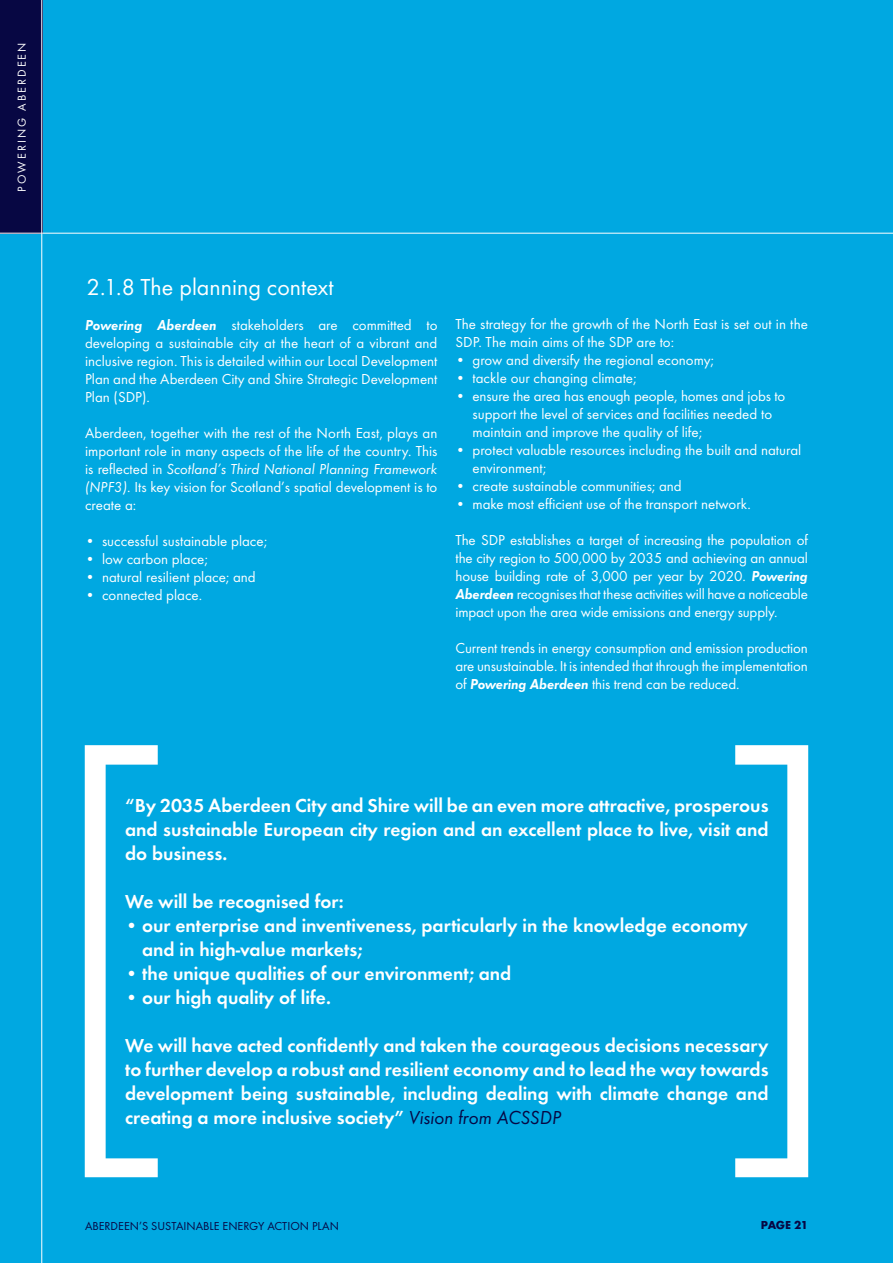
<style>
.page{position:relative;width:893px;height:1263px;background:#00a8e1}
.page>*{position:absolute;margin:0;border:0;box-sizing:border-box;transform-origin:0 0}
.t1{font:300 486px "Futura T";color:#fff}
.t2{font:24px "Futura T";color:#fff}
.t3{font:600 19.5px/24px "Futura T";color:#fff;text-align:justify}
.t4{font:15px/18px "Futura T";color:#fff;text-align:justify}
.t5{font:12px "Futura T";color:#070743}
.t6{font:12px "Futura T";letter-spacing:.17em;color:#fff}
.t7{font:700 12px "Futura T";letter-spacing:-.03em;color:#070743}
.s1{font-weight:600;font-style:italic}
.s2{font-style:italic}
.s3{font-weight:400;font-style:italic;color:#070743}
</style>
<div class="page">
<div style="left:0;top:0;width:43px;height:233px;background:#070743"></div>
<hr style="left:41px;top:0;width:1px;height:1263px;background:#fff">
<hr style="left:0;top:233px;width:893px;height:1px;background:#fff">
<p class="t6" style="left:15px;top:192px;width:151px;rotate:-90deg">POWERING ABERDEEN</p>
<h2 class="t2" style="left:86px;top:273px;width:249px">2.1.8 The planning context</h2>
<p class="t4" style="left:85px;top:315px;width:354px"><span class="s1">Powering Aberdeen</span> stakeholders are committed to developing a sustainable city at the heart of a vibrant and inclusive region. This is detailed within our Local Development Plan and the Aberdeen City and Shire Strategic Development Plan (SDP).</p>
<p class="t4" style="left:85px;top:423px;width:354px">Aberdeen, together with the rest of the North East, plays an important role in many aspects of the life of the country. This is reflected in <span class="s2">Scotland’s Third National Planning Framework (NPF3)</span>. Its key vision for Scotland’s spatial development is to create a:</p>
<p class="t4" style="left:85px;top:531px;width:184px">• successful sustainable place;</p>
<p class="t4" style="left:85px;top:549px;width:124px">• low carbon place;</p>
<p class="t4" style="left:85px;top:567px;width:172px">• natural resilient place; and</p>
<p class="t4" style="left:85px;top:585px;width:119px">• connected place.</p>
<p class="t4" style="left:455px;top:315px;width:354px">The strategy for the growth of the North East is set out in the<br>SDP. The main aims of the SDP are to:</p>
<p class="t4" style="left:455px;top:351px;width:260px">• grow and diversify the regional economy;</p>
<p class="t4" style="left:455px;top:369px;width:183px">• tackle our changing climate;</p>
<p class="t4" style="left:472px;top:387px;width:314px;text-align:left;text-indent:-17px">• ensure the area has enough people, homes and jobs to support the level of services and facilities needed to maintain and improve the quality of life;</p>
<p class="t4" style="left:472px;top:441px;width:330px;text-indent:-17px">• protect valuable resources including the built and natural environment;</p>
<p class="t4" style="left:455px;top:477px;width:228px">• create sustainable communities; and</p>
<p class="t4" style="left:455px;top:495px;width:297px">• make most efficient use of the transport network.</p>
<p class="t4" style="left:455px;top:531px;width:354px">The SDP establishes a target of increasing the population of the city region to 500,000 by 2035 and achieving an annual house building rate of 3,000 per year by 2020. <span class="s1">Powering Aberdeen</span> recognises that these activities will have a noticeable impact upon the area wide emissions and energy supply.</p>
<p class="t4" style="left:455px;top:639px;width:354px">Current trends in energy consumption and emission production are unsustainable. It is intended that through the implementation of <span class="s1">Powering Aberdeen</span> this trend can be reduced.</p>
<h1 class="t1" style="left:43px;top:654px;width:136px">[</h1>
<h3 class="t3" style="left:125px;top:793px;width:645px">“By 2035 Aberdeen City and Shire will be an even more attractive, prosperous and sustainable European city region and an excellent place to live, visit and do business.</h3>
<h3 class="t3" style="left:125px;top:889px;width:220px">We will be recognised for:</h3>
<h3 class="t3" style="left:142px;top:913px;width:607px;text-indent:-17px">• our enterprise and inventiveness, particularly in the knowledge economy and in high-value markets;</h3>
<h3 class="t3" style="left:125px;top:961px;width:388px">• the unique qualities of our environment; and</h3>
<h3 class="t3" style="left:125px;top:985px;width:207px">• our high quality of life.</h3>
<p class="t3" style="left:125px;top:1033px;width:645px">We will have acted confidently and taken the courageous decisions necessary to further develop a robust and resilient economy and to lead the way towards development being sustainable, including dealing with climate change and creating a more inclusive society” <span class="s3">Vision from ACSSDP</span></p>
<p class="t5" style="left:85px;top:1219px;width:255px">ABERDEEN’S SUSTAINABLE ENERGY ACTION PLAN</p>
<p class="t7" style="left:761px;top:1218px;width:49px">PAGE 21</p>
</div>
